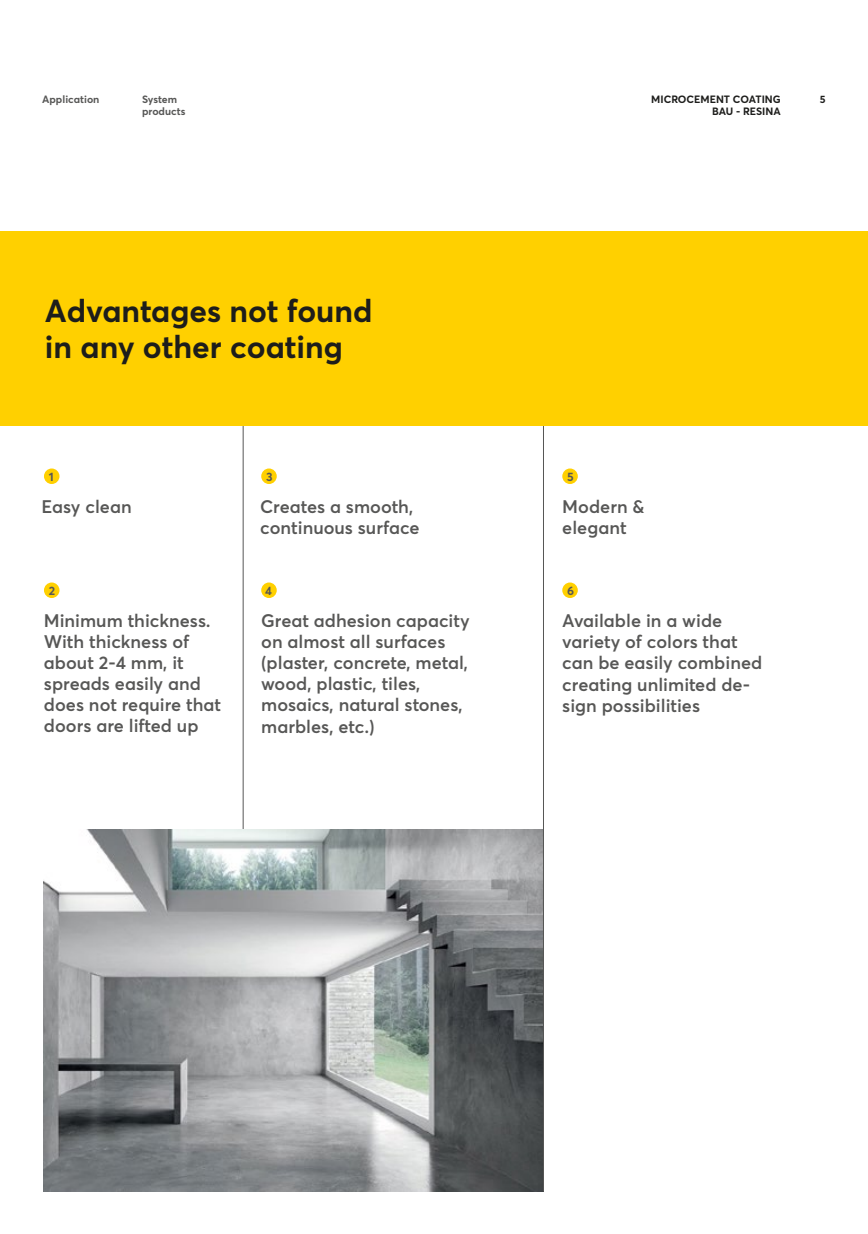
<style>
.page{position:relative;width:868px;height:1234px;background:#fff}
.page>*{position:absolute;margin:0;border:0;box-sizing:border-box;transform-origin:0 0}
.t1{font:700 31.5px/36px "Averta";color:#1d1d1b}
.t2{font:600 18px/21px "Averta";color:#575756}
.t3{font:700 12px "Averta";color:#575756}
.t4{font:700 10.5px/12px "Averta";color:#1d1d1b;text-align:right}
.t5{font:700 10.5px/12px "Averta";color:#575756}
</style>
<div class="page">
<hr style="left:243px;top:352px;width:1px;height:839px;background:#575756">
<img style="left:44px;top:828px;width:499px;height:363px">
<hr style="left:543px;top:352px;width:1px;height:839px;background:#575756">
<div style="left:0;top:230px;width:867px;height:195px;background:#ffd000"></div>
<div style="left:44px;top:468px;width:15px;height:16px;background:#ffd000;border-radius:50%"></div>
<div style="left:261px;top:468px;width:16px;height:16px;background:#ffd000;border-radius:50%"></div>
<div style="left:562px;top:468px;width:15px;height:16px;background:#ffd000;border-radius:50%"></div>
<div style="left:44px;top:582px;width:15px;height:16px;background:#ffd000;border-radius:50%"></div>
<div style="left:261px;top:582px;width:16px;height:16px;background:#ffd000;border-radius:50%"></div>
<div style="left:562px;top:582px;width:15px;height:16px;background:#ffd000;border-radius:50%"></div>
<p class="t5" style="left:42px;top:93px;width:59px">Application</p>
<p class="t5" style="left:142px;top:93px;width:45px">System products</p>
<h1 class="t1" style="left:45px;top:292px;width:329px">Advantages not found in any other coating</h1>
<p class="t3" style="left:49px;top:468px;width:6px">1</p>
<p class="t3" style="left:266px;top:468px;width:8px">3</p>
<p class="t3" style="left:567px;top:468px;width:8px">5</p>
<p class="t4" style="left:651px;top:93px;width:131px">MICROCEMENT COATING<br>BAU - RESINA</p>
<p class="t4" style="left:819px;top:93px;width:7px">5</p>
<p class="t2" style="left:41px;top:496px;width:92px">Easy clean</p>
<p class="t2" style="left:562px;top:496px;width:84px">Modern &amp; elegant</p>
<p class="t2" style="left:260px;top:496px;width:161px">Creates a smooth, continuous surface</p>
<p class="t3" style="left:49px;top:582px;width:8px">2</p>
<p class="t3" style="left:265px;top:582px;width:8px">4</p>
<p class="t3" style="left:567px;top:582px;width:9px">6</p>
<p class="t2" style="left:44px;top:610px;width:178px">Minimum thickness.<br>With thickness of about 2-4 mm, it spreads easily and does not require that doors are lifted up</p>
<p class="t2" style="left:261px;top:610px;width:210px">Great adhesion capacity on almost all surfaces (plaster, concrete, metal, wood, plastic, tiles, mosaics, natural stones, marbles, etc.)</p>
<p class="t2" style="left:562px;top:610px;width:201px">Available in a wide variety of colors that can be easily combined creating unlimited de&shy;sign possibilities</p>
</div>
